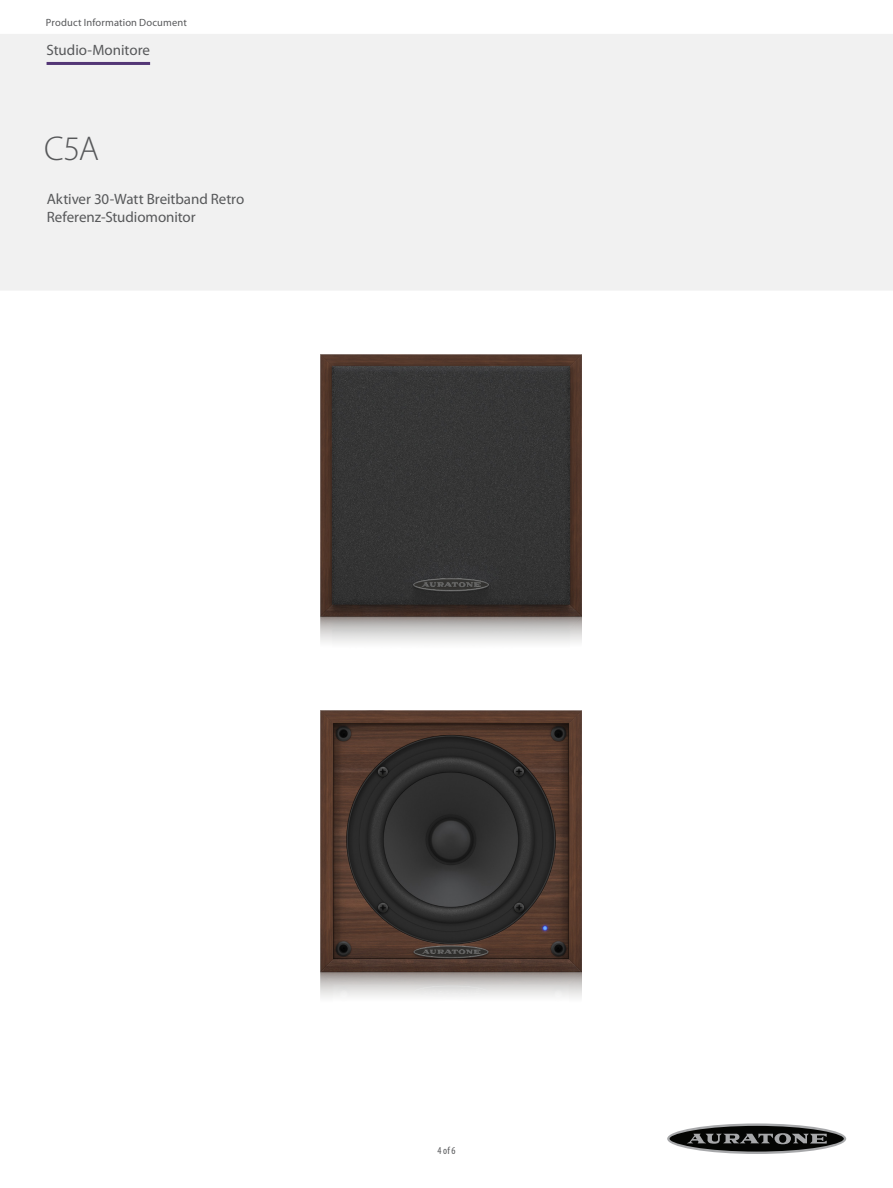
<style>
.page{position:relative;width:893px;height:1188px;background:#fff}
.page>*{position:absolute;margin:0;border:0;box-sizing:border-box;transform-origin:0 0}
.t1{font:300 34.5px "Myriad Pro";color:#57585a}
.t2{font:15px/18px "Myriad Pro";letter-spacing:-.005em;color:#57585a}
.t3{font:10.5px "Myriad Pro";letter-spacing:.015em;color:#57585a}
.t4{font:condensed 10.5px "Myriad Pro";color:#57585a}
</style>
<div class="page">
<img style="left:320px;top:355px;width:262px;height:292px">
<img style="left:320px;top:710px;width:262px;height:291px">
<hr style="left:47px;top:62px;width:103px;height:3px;background:#533676">
<svg style="left:667px;top:1123px;width:179px;height:31px"></svg>
<svg style="left:670px;top:1126px;width:174px;height:26px;background:#4f5050"></svg>
<p class="t3" style="left:46px;top:16px;width:142px">Product Information Document</p>
<p class="t2" style="left:47px;top:40px;width:105px">Studio-Monitore</p>
<h1 class="t1" style="left:44px;top:130px;width:56px">C5A</h1>
<p class="t2" style="left:47px;top:190px;width:199px">Aktiver 30-Watt Breitband Retro<br>Referenz-Studiomonitor</p>
<p class="t4" style="left:437px;top:1144px;width:20px">4 of 6</p>
</div>
